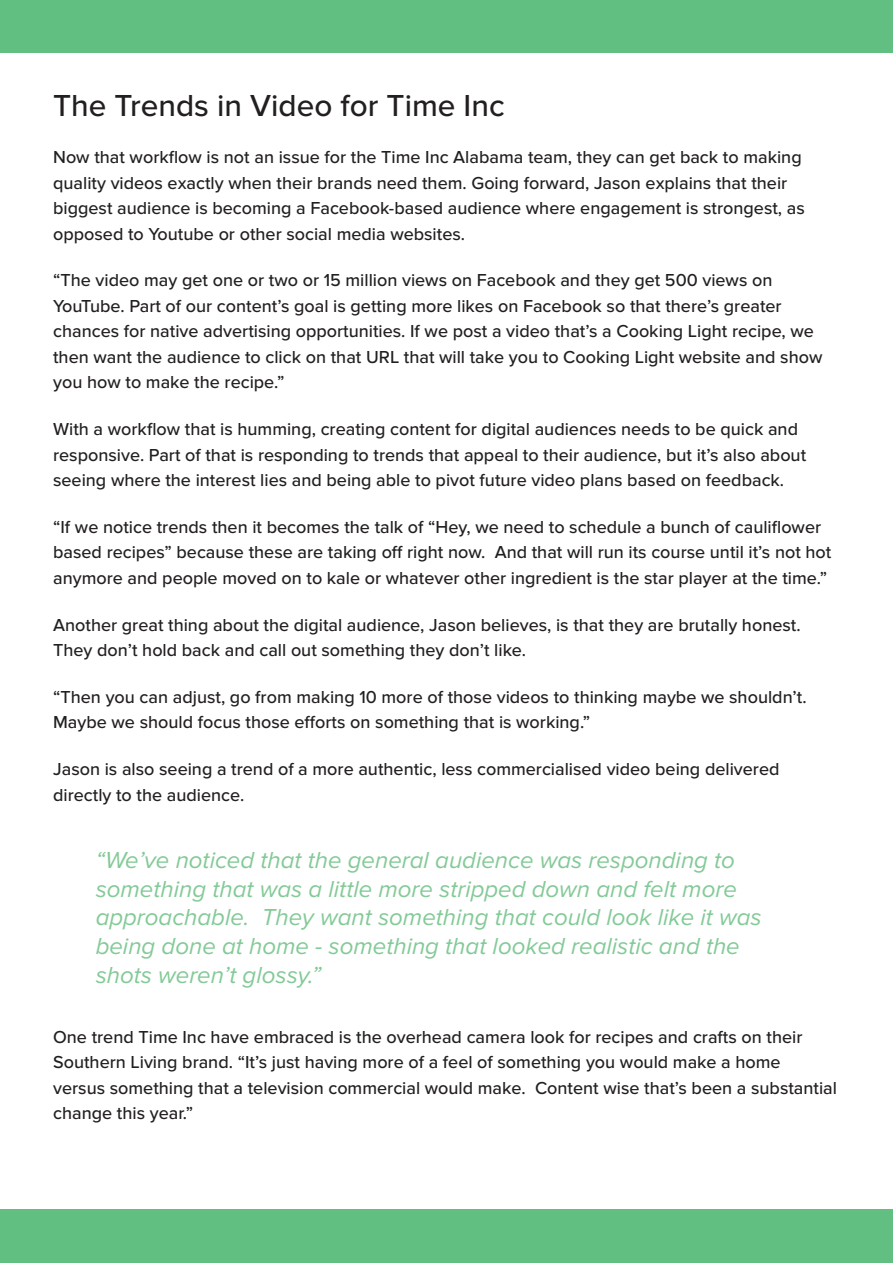
<style>
.page{position:relative;width:893px;height:1263px;background:#fff}
.page>*{position:absolute;margin:0;border:0;box-sizing:border-box;transform-origin:0 0}
.t1{font:500 31.5px "Proxima Nova";color:#231f20}
.t2{font:italic 24px/28.8px "Proxima Nova";color:#83ca97}
.t3{font:500 18px/25.5px "Proxima Nova";color:#231f20}
</style>
<div class="page">
<div style="left:0;top:0;width:893px;height:53px;background:#61bf81"></div>
<div style="left:0;top:1209px;width:893px;height:54px;background:#61bf81"></div>
<p class="t1" style="left:53px;top:88px;width:453px">The Trends in Video for Time Inc</p>
<p class="t3" style="left:53px;top:145px;width:753px">Now that workflow is not an issue for the Time Inc Alabama team, they can get back to making quality videos exactly when their brands need them. Going forward, Jason explains that their biggest audience is becoming a Facebook-based audience where engagement is strongest, as opposed to Youtube or other social media websites.</p>
<p class="t3" style="left:53px;top:268px;width:771px">“The video may get one or two or 15 million views on Facebook and they get 500 views on YouTube. Part of our content’s goal is getting more likes on Facebook so that there’s greater chances for native advertising opportunities. If we post a video that’s a Cooking Light recipe, we then want the audience to click on that URL that will take you to Cooking Light website and show you how to make the recipe.”</p>
<p class="t3" style="left:53px;top:417px;width:755px">With a workflow that is humming, creating content for digital audiences needs to be quick and responsive. Part of that is responding to trends that appeal to their audience, but it’s also about seeing where the interest lies and being able to pivot future video plans based on feedback.</p>
<p class="t3" style="left:53px;top:515px;width:780px">“If we notice trends then it becomes the talk of “Hey, we need to schedule a bunch of cauliflower based recipes” because these are taking off right now. And that will run its course until it’s not hot anymore and people moved on to kale or whatever other ingredient is the star player at the time.”</p>
<p class="t3" style="left:53px;top:613px;width:749px">Another great thing about the digital audience, Jason believes, is that they are brutally honest.<br>They don’t hold back and call out something they don’t like.</p>
<p class="t3" style="left:53px;top:685px;width:755px">“Then you can adjust, go from making 10 more of those videos to thinking maybe we shouldn’t.<br>Maybe we should focus those efforts on something that is working.”</p>
<p class="t3" style="left:53px;top:757px;width:728px">Jason is also seeing a trend of a more authentic, less commercialised video being delivered directly to the audience.</p>
<p class="t2" style="left:96px;top:846px;width:667px">“We’ve noticed that the general audience was responding to something that was a little more stripped down and felt more approachable. They want something that could look like it was being done at home - something that looked realistic and the shots weren’t glossy.”</p>
<p class="t3" style="left:53px;top:1024px;width:785px">One trend Time Inc have embraced is the overhead camera look for recipes and crafts on their Southern Living brand. “It’s just having more of a feel of something you would make a home versus something that a television commercial would make. Content wise that’s been a substantial change this year.”</p>
</div>
